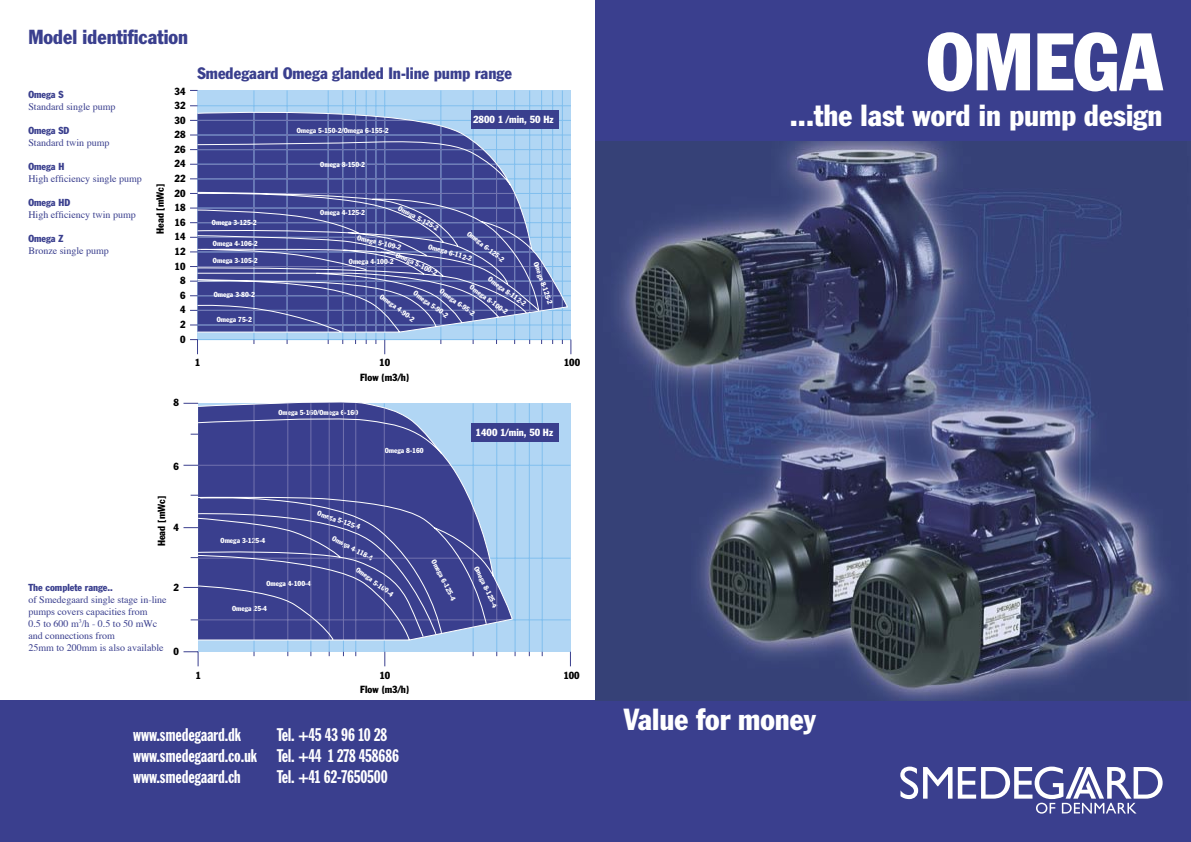
<style>
.page{position:relative;width:1191px;height:842px;background:#fff}
.page>*{position:absolute;margin:0;border:0;box-sizing:border-box;transform-origin:0 0}
.t1{font:condensed 80px "Franklin Gothic";color:#fff}
.t2{font:condensed 30px "Franklin Gothic";color:#fff}
.t3{font:condensed 20px "Franklin Gothic";color:#3a3f8e}
.t4{font:18px "Franklin Gothic Extra Cond";color:#fff}
.t5{font:condensed 16.3px "Franklin Gothic";color:#3a3f8e}
.t6{font:condensed 10.2px/14.6px "Franklin Gothic";color:#000;text-align:center}
.t7{font:condensed 10.2px "Franklin Gothic";color:#fff}
.t8{font:10px "Times";color:#3a3f8e}
.t9{font:condensed 10px "Franklin Gothic";color:#3a3f8e}
.t10{font:condensed 7.1px "Franklin Gothic";color:#fff}
</style>
<div class="page">
<div style="left:595px;top:0;width:596px;height:142px;background:#3a3f8e"></div>
<div style="left:0;top:700px;width:1191px;height:142px;background:#3a3f8e"></div>
<img style="left:595px;top:142px;width:596px;height:558px">
<svg style="left:900px;top:766px;width:262px;height:48px"></svg>
<div style="left:198px;top:403px;width:372px;height:249px;background:#b1d6f4"></div>
<hr style="left:287px;top:403px;width:1px;height:249px;background:#81bfee">
<hr style="left:311px;top:403px;width:1px;height:249px;background:#81bfee">
<hr style="left:329px;top:403px;width:1px;height:249px;background:#81bfee">
<hr style="left:343px;top:403px;width:1px;height:249px;background:#81bfee">
<hr style="left:355px;top:403px;width:1px;height:249px;background:#81bfee">
<hr style="left:473px;top:403px;width:1px;height:249px;background:#81bfee">
<hr style="left:254px;top:403px;width:1px;height:249px;background:#81bfee">
<hr style="left:384px;top:403px;width:1px;height:249px;background:#81bfee">
<hr style="left:496px;top:403px;width:1px;height:249px;background:#81bfee">
<hr style="left:515px;top:403px;width:1px;height:249px;background:#81bfee">
<hr style="left:529px;top:403px;width:1px;height:249px;background:#81bfee">
<hr style="left:542px;top:403px;width:1px;height:249px;background:#81bfee">
<hr style="left:198px;top:465px;width:372px;height:1px;background:#81bfee">
<hr style="left:198px;top:558px;width:372px;height:1px;background:#81bfee">
<hr style="left:198px;top:620px;width:372px;height:1px;background:#81bfee">
<svg style="left:183px;top:403px;width:14px;height:1px"></svg>
<svg style="left:183px;top:465px;width:14px;height:1px"></svg>
<svg style="left:183px;top:527px;width:14px;height:1px"></svg>
<svg style="left:183px;top:587px;width:14px;height:1px"></svg>
<svg style="left:183px;top:651px;width:16px;height:15px"></svg>
<svg style="left:384px;top:652px;width:1px;height:14px"></svg>
<svg style="left:570px;top:652px;width:1px;height:14px"></svg>
<div style="left:471px;top:423px;width:87px;height:18px;background:#3a3f8e"></div>
<svg style="left:197px;top:402px;width:316px;height:239px"></svg>
<div style="left:197px;top:90px;width:374px;height:250px;background:#b1d6f4"></div>
<hr style="left:197px;top:106px;width:374px;height:1px;background:#81bfee">
<hr style="left:197px;top:120px;width:374px;height:1px;background:#81bfee">
<hr style="left:197px;top:135px;width:374px;height:1px;background:#81bfee">
<hr style="left:197px;top:149px;width:374px;height:1px;background:#81bfee">
<hr style="left:197px;top:164px;width:374px;height:1px;background:#81bfee">
<hr style="left:197px;top:179px;width:374px;height:1px;background:#81bfee">
<hr style="left:197px;top:193px;width:374px;height:1px;background:#81bfee">
<hr style="left:197px;top:208px;width:374px;height:1px;background:#81bfee">
<hr style="left:197px;top:222px;width:374px;height:1px;background:#81bfee">
<hr style="left:197px;top:237px;width:374px;height:1px;background:#81bfee">
<hr style="left:197px;top:252px;width:374px;height:1px;background:#81bfee">
<hr style="left:197px;top:266px;width:374px;height:1px;background:#81bfee">
<hr style="left:197px;top:281px;width:374px;height:1px;background:#81bfee">
<hr style="left:197px;top:295px;width:374px;height:1px;background:#81bfee">
<hr style="left:197px;top:310px;width:374px;height:1px;background:#81bfee">
<hr style="left:197px;top:325px;width:374px;height:1px;background:#81bfee">
<hr style="left:197px;top:339px;width:374px;height:1px;background:#81bfee">
<hr style="left:254px;top:90px;width:1px;height:250px;background:#81bfee">
<hr style="left:287px;top:90px;width:1px;height:250px;background:#81bfee">
<hr style="left:328px;top:90px;width:1px;height:250px;background:#81bfee">
<hr style="left:342px;top:90px;width:1px;height:250px;background:#81bfee">
<hr style="left:355px;top:90px;width:1px;height:250px;background:#81bfee">
<hr style="left:366px;top:90px;width:1px;height:250px;background:#81bfee">
<hr style="left:376px;top:90px;width:1px;height:250px;background:#81bfee">
<hr style="left:384px;top:90px;width:1px;height:250px;background:#81bfee">
<hr style="left:440px;top:90px;width:1px;height:250px;background:#81bfee">
<hr style="left:473px;top:90px;width:1px;height:250px;background:#81bfee">
<hr style="left:496px;top:90px;width:1px;height:250px;background:#81bfee">
<hr style="left:514px;top:90px;width:1px;height:250px;background:#81bfee">
<hr style="left:529px;top:90px;width:1px;height:250px;background:#81bfee">
<hr style="left:541px;top:90px;width:1px;height:250px;background:#81bfee">
<hr style="left:552px;top:90px;width:1px;height:250px;background:#81bfee">
<hr style="left:562px;top:90px;width:1px;height:250px;background:#81bfee">
<svg style="left:197px;top:105px;width:371px;height:228px"></svg>
<svg style="left:190px;top:339px;width:8px;height:15px"></svg>
<svg style="left:384px;top:340px;width:1px;height:14px"></svg>
<svg style="left:570px;top:340px;width:1px;height:14px"></svg>
<div style="left:471px;top:110px;width:87px;height:19px;background:#3a3f8e"></div>
<p class="t3" style="left:28px;top:25px;width:161px">Model identification</p>
<p class="t9" style="left:28px;top:89px;width:37px">Omega S</p>
<p class="t8" style="left:28px;top:101px;width:89px">Standard single pump</p>
<p class="t9" style="left:28px;top:125px;width:42px">Omega SD</p>
<p class="t8" style="left:28px;top:137px;width:83px">Standard twin pump</p>
<p class="t9" style="left:28px;top:161px;width:37px">Omega H</p>
<p class="t8" style="left:28px;top:173px;width:115px">High efficiency single pump</p>
<p class="t9" style="left:28px;top:197px;width:43px">Omega HD</p>
<p class="t8" style="left:28px;top:209px;width:109px">High efficiency twin pump</p>
<p class="t9" style="left:28px;top:233px;width:36px">Omega Z</p>
<p class="t8" style="left:28px;top:245px;width:82px">Bronze single pump</p>
<p class="t6" style="left:153px;top:234px;width:52px;rotate:-90deg">Head [mWc]</p>
<p class="t6" style="left:175px;top:83px;width:12px">34<br>32<br>30<br>28<br>26<br>24<br>22<br>20<br>18<br>16<br>14<br>12<br>10<br>8<br>6<br>4<br>2<br>0</p>
<p class="t6" style="left:174px;top:395px;width:7px">8</p>
<p class="t6" style="left:174px;top:458px;width:7px">6</p>
<p class="t5" style="left:197px;top:63px;width:316px">Smedegaard Omega glanded In-line pump range</p>
<p class="t10" style="left:297px;top:126px;width:93px">Omega 5-150-2/Omega 6-155-2</p>
<p class="t10" style="left:320px;top:160px;width:46px">Omega 8-150-2</p>
<p class="t7" style="left:473px;top:113px;width:82px">2800 1 /min, 50 Hz</p>
<p class="t10" style="left:400px;top:204px;width:46px;rotate:28deg">Omega 5-125-2</p>
<p class="t10" style="left:358px;top:233px;width:46px;rotate:13deg">Omega 5-109-2</p>
<p class="t10" style="left:320px;top:208px;width:46px">Omega 4-125-2</p>
<p class="t10" style="left:212px;top:218px;width:46px">Omega 3-125-2</p>
<p class="t10" style="left:471px;top:229px;width:46px;rotate:39deg">Omega 6-125-2</p>
<p class="t10" style="left:213px;top:239px;width:46px">Omega 4-106-2</p>
<p class="t10" style="left:213px;top:256px;width:46px">Omega 3-105-2</p>
<p class="t10" style="left:349px;top:257px;width:46px">Omega 4-100-2</p>
<p class="t10" style="left:383px;top:292px;width:43px;rotate:36deg">Omega 4-90-2</p>
<p class="t10" style="left:430px;top:242px;width:46px;rotate:16deg">Omega 6-112-2</p>
<p class="t10" style="left:398px;top:250px;width:46px;rotate:25deg">Omega 5-100-2</p>
<p class="t10" style="left:540px;top:260px;width:46px;rotate:71deg">Omega 8-125-2</p>
<p class="t10" style="left:491px;top:275px;width:46px;rotate:36deg">Omega 8-112-2</p>
<p class="t10" style="left:473px;top:283px;width:46px;rotate:36deg">Omega 8-100-2</p>
<p class="t10" style="left:443px;top:287px;width:43px;rotate:36deg">Omega 6-95-2</p>
<p class="t10" style="left:417px;top:289px;width:43px;rotate:36deg">Omega 5-90-2</p>
<p class="t10" style="left:214px;top:290px;width:43px">Omega 3-80-2</p>
<p class="t10" style="left:217px;top:315px;width:37px">Omega 75-2</p>
<p class="t6" style="left:195px;top:355px;width:7px">1</p>
<p class="t6" style="left:360px;top:355px;width:51px">10<br>Flow (m3/h)</p>
<p class="t6" style="left:564px;top:355px;width:18px">100</p>
<p class="t10" style="left:278px;top:408px;width:81px">Omega 5-160/Omega 6-160</p>
<p class="t10" style="left:385px;top:446px;width:40px">Omega 8-160</p>
<p class="t7" style="left:475px;top:426px;width:79px">1400 1/min, 50 Hz</p>
<p class="t6" style="left:154px;top:546px;width:52px;rotate:-90deg">Head [mWc]</p>
<p class="t6" style="left:174px;top:520px;width:7px">4</p>
<p class="t9" style="left:28px;top:581px;width:86px">The complete range..</p>
<p class="t8" style="left:28px;top:593px;width:140px">of Smedegaard single stage in-line</p>
<p class="t8" style="left:28px;top:605px;width:121px">pumps covers capacities from</p>
<p class="t8" style="left:28px;top:617px;width:131px">0.5 to 600 m<sup>3</sup>/h - 0.5 to 50 mWc</p>
<p class="t8" style="left:28px;top:629px;width:88px">and connections from</p>
<p class="t8" style="left:28px;top:641px;width:137px">25mm to 200mm is also available</p>
<p class="t6" style="left:174px;top:580px;width:7px">2</p>
<p class="t6" style="left:174px;top:644px;width:7px">0</p>
<p class="t10" style="left:319px;top:509px;width:46px;rotate:18deg">Omega 5-125-4</p>
<p class="t10" style="left:359px;top:565px;width:46px;rotate:36deg">Omega 5-100-4</p>
<p class="t10" style="left:480px;top:565px;width:46px;rotate:64deg">Omega 8-125-4</p>
<p class="t10" style="left:335px;top:534px;width:46px;rotate:28deg">Omega 4-118-4</p>
<p class="t10" style="left:221px;top:536px;width:46px">Omega 3-125-4</p>
<p class="t10" style="left:437px;top:558px;width:46px;rotate:63deg">Omega 6-125-4</p>
<p class="t10" style="left:266px;top:579px;width:46px">Omega 4-100-4</p>
<p class="t10" style="left:232px;top:604px;width:36px">Omega 25-4</p>
<p class="t6" style="left:195px;top:667px;width:7px">1</p>
<p class="t6" style="left:360px;top:667px;width:51px">10<br>Flow (m3/h)</p>
<p class="t6" style="left:563px;top:667px;width:18px">100</p>
<p class="t4" style="left:133px;top:725px;width:110px">www.smedegaard.dk</p>
<p class="t4" style="left:277px;top:725px;width:112px">Tel. +45 43 96 10 28</p>
<p class="t4" style="left:133px;top:746px;width:268px">www.smedegaard.co.uk Tel. +44 1 278 458686</p>
<p class="t4" style="left:133px;top:767px;width:109px">www.smedegaard.ch</p>
<p class="t4" style="left:277px;top:767px;width:112px">Tel. +41 62-7650500</p>
<p class="t1" style="left:927px;top:13px;width:237px">OMEGA</p>
<p class="t2" style="left:790px;top:97px;width:374px">...the last word in pump design</p>
<p class="t2" style="left:624px;top:701px;width:194px">Value for money</p>
</div>
